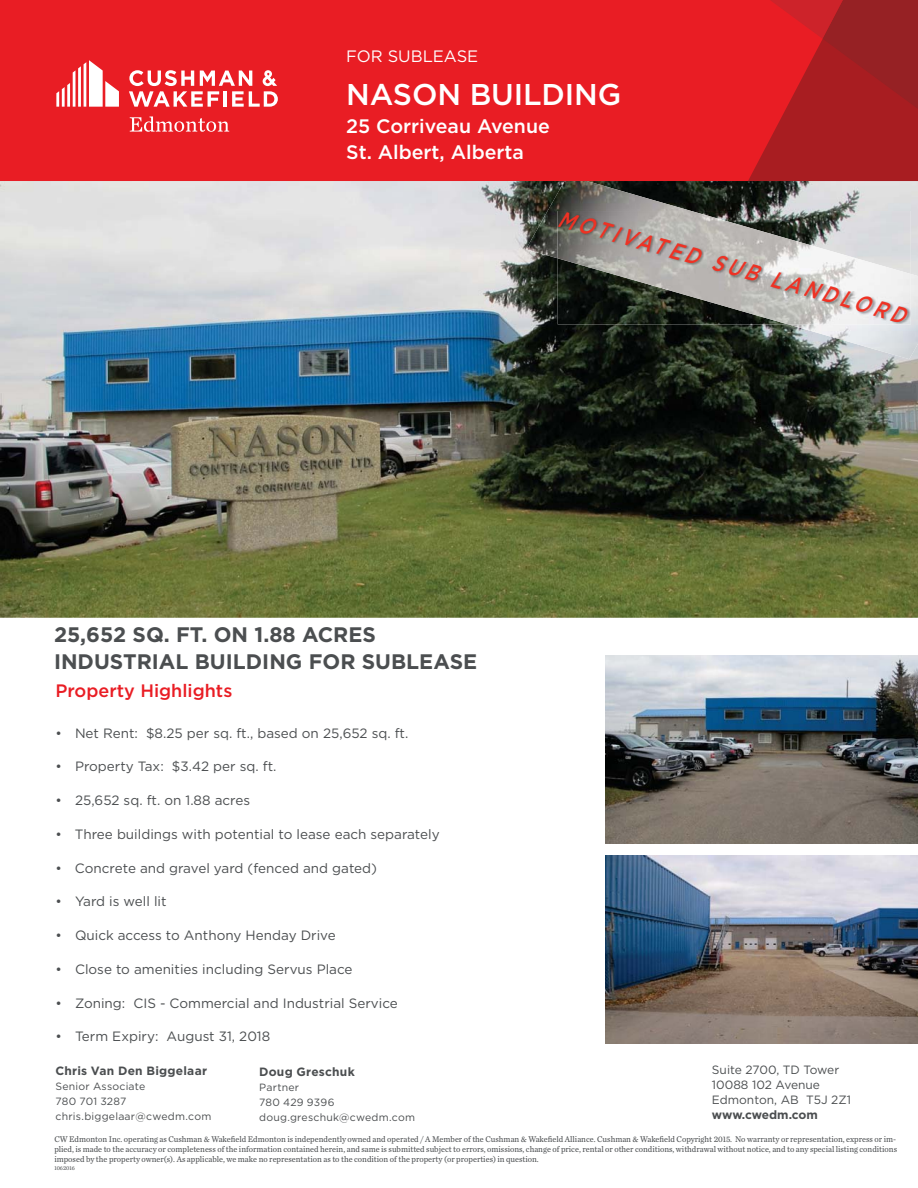
<style>
.page{position:relative;width:918px;height:1188px;background:#fff}
.page>*{position:absolute;margin:0;border:0;box-sizing:border-box;transform-origin:0 0}
.t1{font:500 30px "Gotham";letter-spacing:-.005em;color:#fff}
.t2{font:italic 500 23.1px "Gotham";color:#ee3224;scale:.82 1}
.t3{font:700 21px/27px "Gotham";color:#4b4e50}
.t4{font:500 19.5px/26.2px "Gotham";color:#fff}
.t5{font:500 18px "Gotham";color:#e91d24}
.t6{font:16.5px "Gotham";color:#fff}
.t7{font:13.5px "Gotham";color:#4b4e50}
.t8{font:12px/15px "Gotham";color:#4b4e50}
.t9{font:700 12px "Gotham";letter-spacing:.015em;color:#4b4e50}
.t10{font:700 12px "Gotham";letter-spacing:-.005em;color:#4b4e50}
.t11{font:10.5px/15px "Gotham";letter-spacing:.02em;color:#4b4e50}
.t12{font:8.7px/10.4px "Chronicle Text G2";color:#4b4e50;text-align:justify;scale:.95 1}
.t13{font:6px "Chronicle Text G2";color:#4b4e50;scale:.95 1}
</style>
<div class="page">
<img style="left:0;top:181px;width:918px;height:437px">
<img style="left:605px;top:656px;width:313px;height:188px">
<img style="left:605px;top:855px;width:313px;height:188px">
<img style="left:788px;top:274px;width:130px;height:85px">
<img style="left:526px;top:181px;width:165px;height:77px">
<img style="left:558px;top:211px;width:353px;height:113px">
<div style="left:0;top:0;width:918px;height:181px;background:#e91d24"></div>
<svg style="left:748px;top:0;width:170px;height:181px"></svg>
<svg style="left:56px;top:60px;width:63px;height:47px"></svg>
<svg style="left:129px;top:70px;width:149px;height:37px"></svg>
<svg style="left:130px;top:116px;width:99px;height:16px"></svg>
<h3 class="t6" style="left:346px;top:50px;width:134px">FOR SUBLEASE</h3>
<h1 class="t1" style="left:346px;top:83px;width:277px">NASON BUILDING</h1>
<h3 class="t4" style="left:346px;top:114px;width:205px">25 Corriveau Avenue<br>St. Albert, Alberta</h3>
<h2 class="t2" style="left:561px;top:209px;width:440px;rotate:16deg">MOTIVATED SUB LANDLORD</h2>
<h3 class="t3" style="left:54px;top:623px;width:425px">25,652 SQ. FT. ON 1.88 ACRES<br>INDUSTRIAL BUILDING FOR SUBLEASE</h3>
<h3 class="t5" style="left:56px;top:684px;width:178px">Property Highlights</h3>
<h3 class="t7" style="left:56px;top:728px;width:354px">• Net Rent: $8.25 per sq. ft., based on 25,652 sq. ft.</h3>
<h3 class="t7" style="left:56px;top:761px;width:222px">• Property Tax: $3.42 per sq. ft.</h3>
<h3 class="t7" style="left:56px;top:795px;width:196px">• 25,652 sq. ft. on 1.88 acres</h3>
<h3 class="t7" style="left:56px;top:829px;width:386px">• Three buildings with potential to lease each separately</h3>
<h3 class="t7" style="left:56px;top:863px;width:323px">• Concrete and gravel yard (fenced and gated)</h3>
<h3 class="t7" style="left:56px;top:896px;width:113px">• Yard is well lit</h3>
<h3 class="t7" style="left:56px;top:930px;width:282px">• Quick access to Anthony Henday Drive</h3>
<h3 class="t7" style="left:56px;top:964px;width:299px">• Close to amenities including Servus Place</h3>
<h3 class="t7" style="left:56px;top:998px;width:344px">• Zoning: CIS - Commercial and Industrial Service</h3>
<h3 class="t7" style="left:56px;top:1031px;width:216px">• Term Expiry: August 31, 2018</h3>
<h3 class="t9" style="left:56px;top:1067px;width:153px">Chris Van Den Biggelaar</h3>
<p class="t11" style="left:56px;top:1080px;width:157px">Senior Associate<br>780 701 3287 chris.biggelaar@cwedm.com</p>
<h3 class="t9" style="left:259px;top:1068px;width:97px">Doug Greschuk</h3>
<p class="t11" style="left:259px;top:1081px;width:157px">Partner<br>780 429 9396 doug.greschuk@cwedm.com</p>
<h3 class="t8" style="left:712px;top:1063px;width:141px">Suite 2700, TD Tower<br>10088 102 Avenue<br>Edmonton, AB T5J 2Z1</h3>
<h3 class="t10" style="left:712px;top:1110px;width:108px">www.cwedm.com</h3>
<p class="t12" style="left:54px;top:1134px;width:889px">CW Edmonton Inc. operating as Cushman &amp; Wakefield Edmonton is independently owned and operated / A Member of the Cushman &amp; Wakefield Alliance. Cushman &amp; Wakefield Copyright 2015. No warranty or representation, express or im&shy;plied, is made to the accuracy or completeness of the information contained herein, and same is submitted subject to errors, omissions, change of price, rental or other conditions, withdrawal without notice, and to any special listing conditions imposed by the property owner(s). As applicable, we make no representation as to the condition of the property (or properties) in question.</p>
<p class="t13" style="left:54px;top:1165px;width:23px">1062016</p>
</div>
